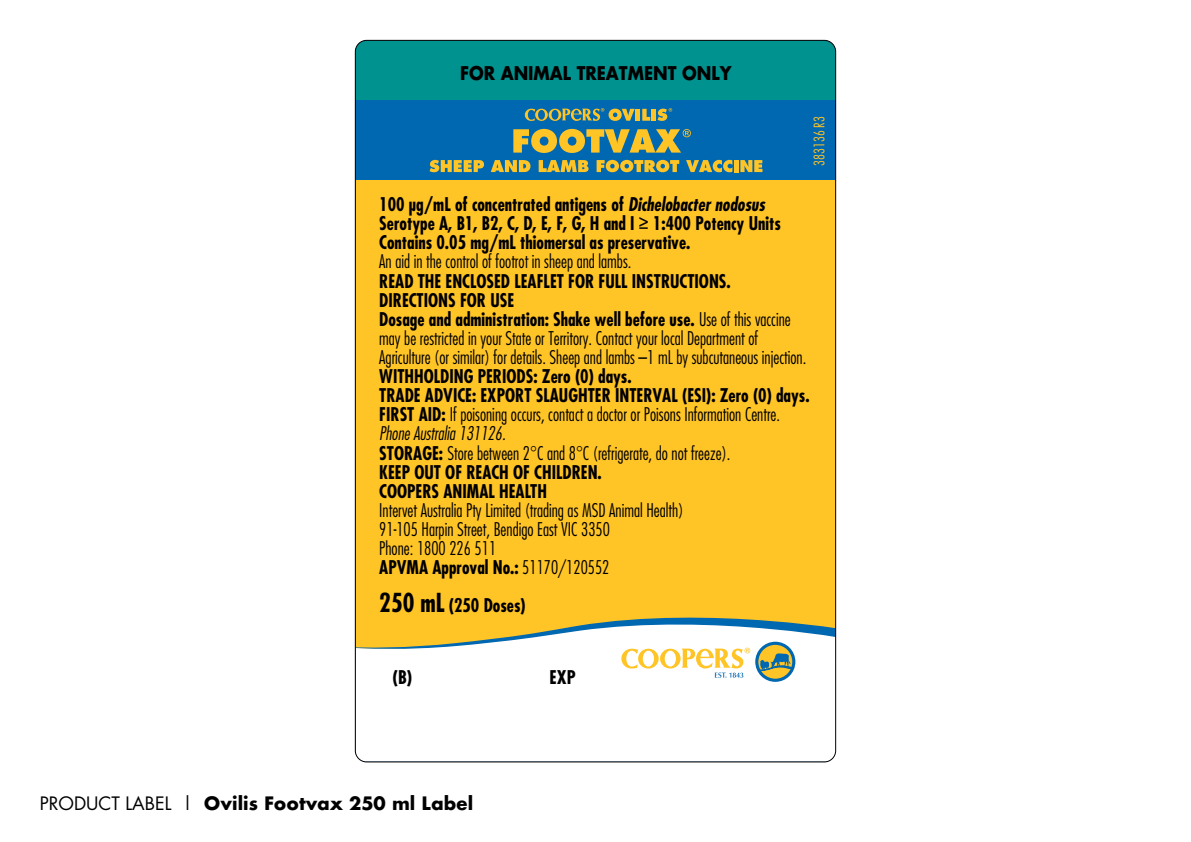
<style>
.page{position:relative;width:1191px;height:842px;background:#fff}
.page>*{position:absolute;margin:0;border:0;box-sizing:border-box;transform-origin:0 0}
.t1{font:300 condensed 18.4px/19.1px "Futura";color:#000;scale:.94 1}
.t2{font:700 condensed 18.4px/19.1px "Futura";color:#000;scale:.94 1}
.t3{font:700 18.4px "Futura";color:#000;scale:.9 1}
.t4{font:700 condensed 18.4px "Futura";color:#000}
.t5{font:700 18px "Futura";color:#000}
.t6{font:300 condensed 14.2px "Futura";color:#ffc425}
.s1{font-style:italic}
.s2{font-weight:500}
.s3{font-weight:700}
.s4{font-weight:300}
.s5{font-weight:300;font-style:italic}
.s6{font-size:25.5px}
.s7{font-weight:400}
</style>
<div class="page">
<svg style="left:355px;top:40px;width:480px;height:722px"></svg>
<p class="t3" style="left:460px;top:60px;width:303px">FOR ANIMAL TREATMENT ONLY</p>
<p class="t6" style="left:810px;top:166px;width:51px;rotate:-90deg">383136 R3</p>
<p class="t2" style="left:379px;top:195px;width:429px">100 µg/mL of concentrated antigens of <span class="s1">Dichelobacter nodosus<br></span>Serotype A, B1, B2, C, D, E, F, G, H and I <span class="s2">≥</span> 1:400 Potency Units<br>Contains 0.05 mg/mL thiomersal as preservative.</p>
<p class="t1" style="left:379px;top:252px;width:270px">An aid in the control of footrot in sheep and lambs.</p>
<p class="t1" style="left:379px;top:271px;width:456px"><span class="s3">READ THE ENCLOSED LEAFLET FOR FULL INSTRUCTIONS.<br>DIRECTIONS FOR USE<br>Dosage and administration: Shake well before use.</span> Use of this vaccine may be restricted in your State or Territory. Contact your local Department of Agriculture (or similar) for details. Sheep and lambs –1 mL by subcutaneous injection.</p>
<p class="t2" style="left:379px;top:367px;width:459px">WITHHOLDING PERIODS: Zero (0) days.<br>TRADE ADVICE: EXPORT SLAUGHTER INTERVAL (ESI): Zero (0) days.<br>FIRST AID: <span class="s4">If poisoning occurs, contact a doctor or Poisons Information Centre.<br></span><span class="s5">Phone Australia 131126.<br></span>STORAGE: <span class="s4">Store between 2°C and 8°C (refrigerate, do not freeze).<br></span>KEEP OUT OF REACH OF CHILDREN.<br>COOPERS ANIMAL HEALTH</p>
<p class="t1" style="left:379px;top:500px;width:325px">Intervet Australia Pty Limited (trading as MSD Animal Health)<br>91-105 Harpin Street, Bendigo East VIC 3350<br>Phone: 1800 226 511<br><span class="s3">APVMA Approval No.:</span> 51170/120552</p>
<p class="t2" style="left:379px;top:596px;width:157px"><span class="s6">250 mL</span> (250 Doses)</p>
<p class="t4" style="left:392px;top:665px;width:21px">(B)</p>
<p class="t4" style="left:549px;top:665px;width:28px">EXP</p>
<p class="t5" style="left:40px;top:790px;width:435px"><span class="s7">PRODUCT LABEL |</span> Ovilis Footvax 250 ml Label</p>
</div>
